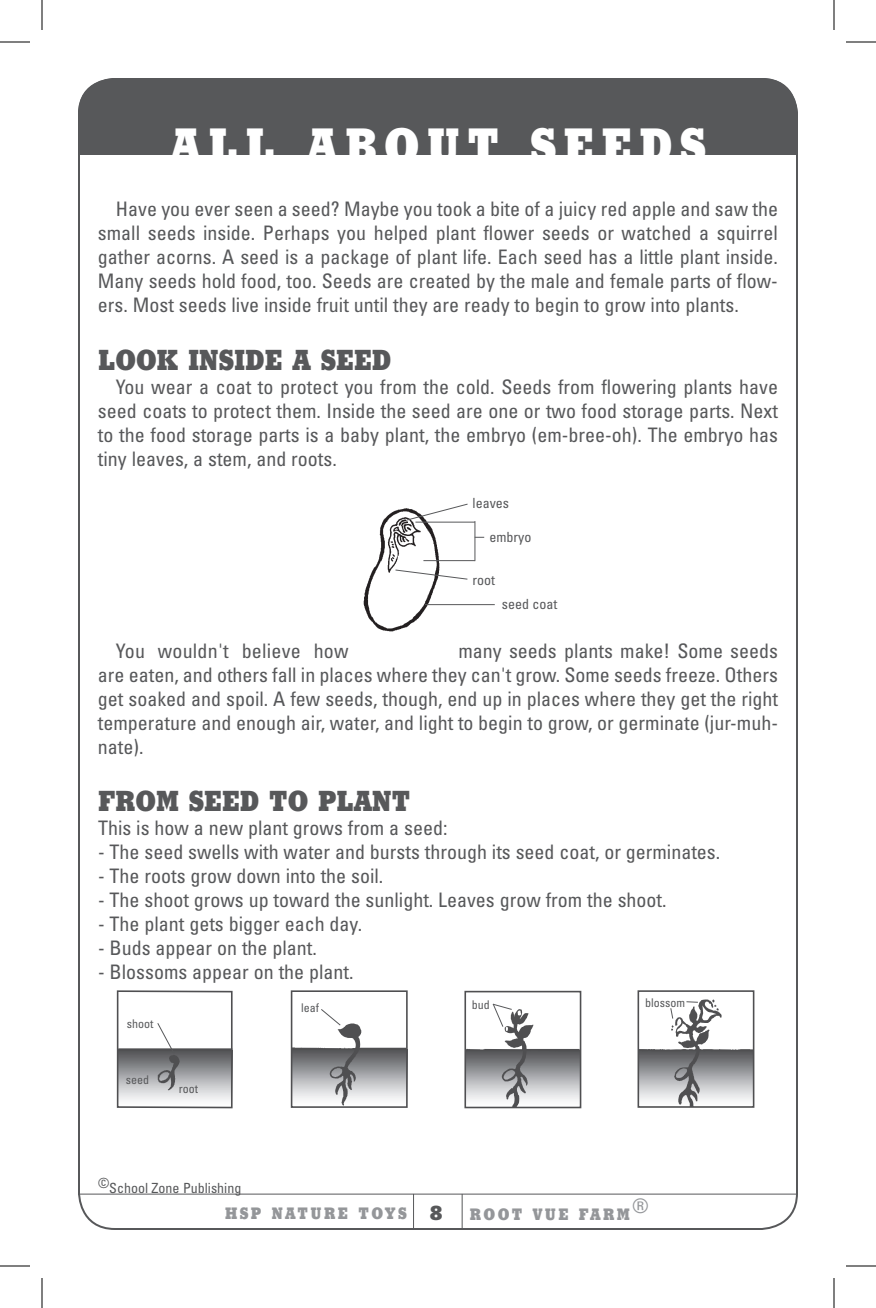
<style>
.page{position:relative;width:876px;height:1308px;background:#fff}
.page>*{position:absolute;margin:0;border:0;box-sizing:border-box;transform-origin:0 0}
.t1{font:800 48px "Stymie BT";letter-spacing:.15em;color:#fff}
.t2{font:800 28px "Stymie BT";color:#57585a}
.t3{font:condensed 20px/24px "Univers";color:#57585a;text-align:justify}
.t4{font:800 16px "Stymie BT";letter-spacing:.15em;color:#949699}
.t5{font:condensed 14px "Univers";color:#57585a}
.t6{font:condensed 12px "Univers";color:#57585a}
.s1{font-size:20px;color:#57585a}
</style>
<div class="page">
<div style="left:78px;top:78px;width:720px;height:108px;background:#57585a;border-radius:36px"></div>
<hr style="left:78px;top:1194px;width:720px;height:1px;background:#57585a">
<hr style="left:413px;top:1194px;width:1px;height:36px;background:#57585a">
<hr style="left:462px;top:1194px;width:1px;height:36px;background:#57585a">
<img style="left:363px;top:508px;width:94px;height:124px">
<svg style="left:406px;top:503px;width:62px;height:18px"></svg>
<svg style="left:394px;top:569px;width:74px;height:11px"></svg>
<hr style="left:425px;top:604px;width:70px;height:1px;background:#57585a">
<hr style="left:415px;top:522px;width:60px;height:1px;background:#57585a">
<hr style="left:474px;top:521px;width:1px;height:40px;background:#57585a">
<hr style="left:423px;top:560px;width:52px;height:1px;background:#57585a">
<div style="left:638px;top:990px;width:116px;height:118px;border:2px solid #4f4f51"></div>
<svg style="left:116px;top:990px;width:466px;height:119px"></svg>
<div style="left:80px;top:155px;width:716px;height:36px;background:#fff"></div>
<svg style="left:156px;top:1022px;width:24px;height:68px"></svg>
<svg style="left:292px;top:1008px;width:115px;height:98px"></svg>
<svg style="left:466px;top:1003px;width:114px;height:104px"></svg>
<svg style="left:638px;top:999px;width:116px;height:108px"></svg>
<hr style="left:0;top:42px;width:30px;height:1px;background:#000">
<hr style="left:846px;top:42px;width:30px;height:1px;background:#000">
<hr style="left:0;top:1266px;width:30px;height:1px;background:#000">
<hr style="left:846px;top:1266px;width:30px;height:1px;background:#000">
<hr style="left:42px;top:0;width:1px;height:30px;background:#000">
<hr style="left:42px;top:1278px;width:1px;height:30px;background:#000">
<hr style="left:834px;top:0;width:1px;height:30px;background:#000">
<hr style="left:834px;top:1278px;width:1px;height:30px;background:#000">
<h1 class="t1" style="left:170px;top:116px;width:538px">ALL ABOUT SEEDS</h1>
<p class="t3" style="left:98px;top:196px;width:682px;text-indent:18px">Have you ever seen a seed? Maybe you took a bite of a juicy red apple and saw the small seeds inside. Perhaps you helped plant flower seeds or watched a squirrel gather acorns. A seed is a package of plant life. Each seed has a little plant inside.<br>Many seeds hold food, too. Seeds are created by the male and female parts of flow&shy;ers. Most seeds live inside fruit until they are ready to begin to grow into plants.</p>
<h2 class="t2" style="left:98px;top:343px;width:295px">LOOK INSIDE A SEED</h2>
<p class="t3" style="left:98px;top:374px;width:682px;text-indent:18px">You wear a coat to protect you from the cold. Seeds from flowering plants have seed coats to protect them. Inside the seed are one or two food storage parts. Next to the food storage parts is a baby plant, the embryo (em-bree-oh). The embryo has tiny leaves, a stem, and roots.</p>
<p class="t5" style="left:473px;top:495px;width:38px">leaves</p>
<p class="t5" style="left:489px;top:528px;width:43px">embryo</p>
<p class="t5" style="left:472px;top:571px;width:24px">root</p>
<p class="t5" style="left:502px;top:595px;width:57px">seed coat</p>
<p class="t3" style="left:98px;top:638px;width:682px;text-indent:361px">many seeds plants make! Some seeds are eaten, and others fall in places where they can't grow. Some seeds freeze. Others get soaked and spoil. A few seeds, though, end up in places where they get the right temperature and enough air, water, and light to begin to grow, or germinate (jur-muh&shy;nate).</p>
<h2 class="t2" style="left:98px;top:784px;width:313px">FROM SEED TO PLANT</h2>
<p class="t3" style="left:98px;top:816px;width:351px">This is how a new plant grows from a seed:</p>
<p class="t3" style="left:98px;top:840px;width:624px">- The seed swells with water and bursts through its seed coat, or germinates.</p>
<p class="t3" style="left:98px;top:864px;width:287px">- The roots grow down into the soil.</p>
<p class="t3" style="left:98px;top:888px;width:570px">- The shoot grows up toward the sunlight. Leaves grow from the shoot.</p>
<p class="t3" style="left:98px;top:912px;width:266px">- The plant gets bigger each day.</p>
<p class="t3" style="left:98px;top:936px;width:220px">- Buds appear on the plant.</p>
<p class="t3" style="left:98px;top:960px;width:257px">- Blossoms appear on the plant.</p>
<p class="t3" style="left:116px;top:638px;width:234px">You wouldn't believe how</p>
<p class="t6" style="left:127px;top:1016px;width:28px">shoot</p>
<p class="t6" style="left:126px;top:1072px;width:25px">seed</p>
<p class="t6" style="left:179px;top:1082px;width:21px">root</p>
<p class="t6" style="left:301px;top:1001px;width:19px">leaf</p>
<p class="t6" style="left:472px;top:997px;width:19px">bud</p>
<p class="t6" style="left:645px;top:995px;width:41px">blossom</p>
<p class="t5" style="left:98px;top:1179px;width:145px">©School Zone Publishing</p>
<p class="t4" style="left:225px;top:1203px;width:219px">HSP NATURE TOYS <span class="s1">8</span></p>
<p class="t4" style="left:470px;top:1204px;width:180px">ROOT VUE FARM<sup>®</sup></p>
</div>
